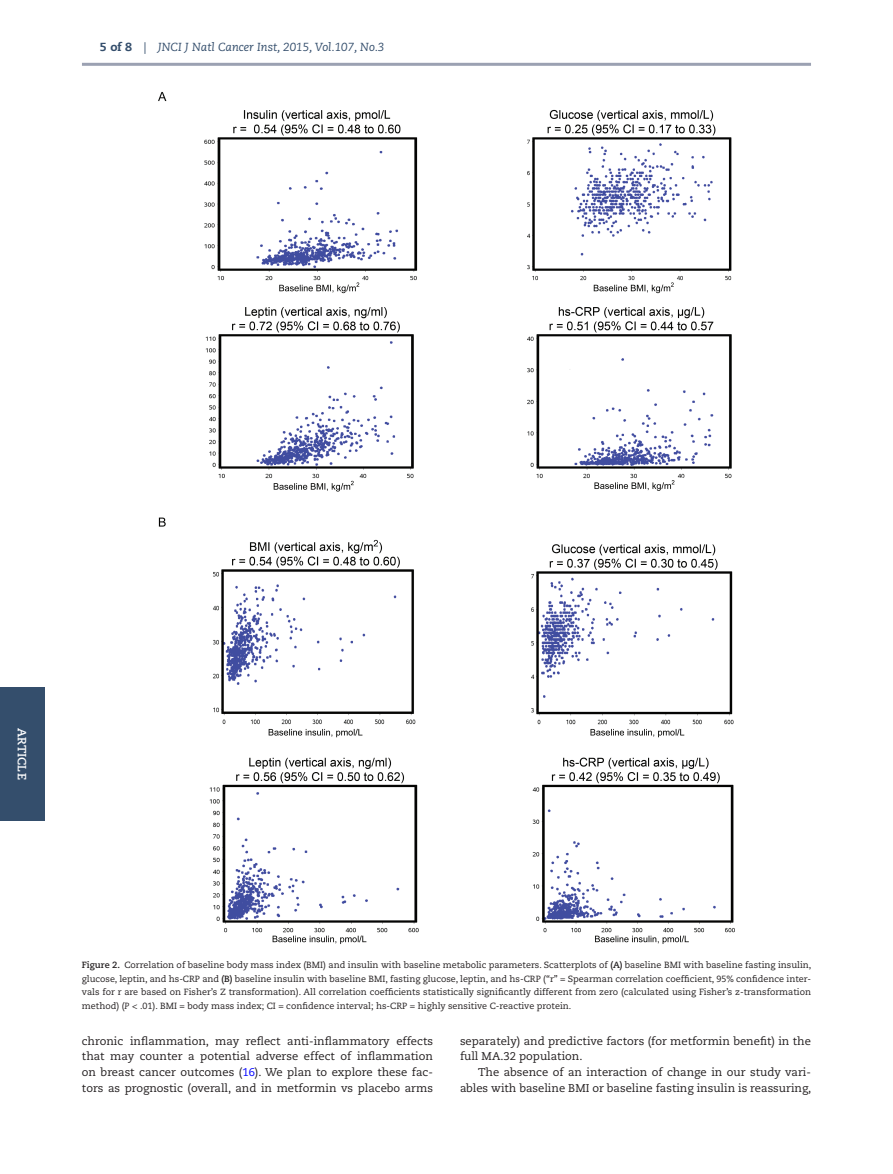
<style>
.page{position:relative;width:893px;height:1174px;background:#fff}
.page>*{position:absolute;margin:0;border:0;box-sizing:border-box;transform-origin:0 0}
.t1{font:700 12px "Caecilia LT Std";color:#fff}
.t2{font:italic 11.7px "Caecilia LT Std";color:#344e6c}
.t3{font:11.25px/15.8px "Caecilia LT Std";color:#231f20;text-align:justify}
.t4{font:9px/13.5px "Caecilia LT Std";color:#231f20;text-align:justify}
.s1{font-weight:800;font-style:normal}
.s2{font-weight:700}
.s3{font-style:italic}
.s4{color:#00f}
</style>
<div class="page">
<hr style="left:82px;top:63px;width:729px;height:3px;background:#9ba1b2">
<div style="left:0;top:687px;width:45px;height:133px;background:#344e6c"></div>
<img style="left:158px;top:92px;width:577px;height:852px">
<p class="t2" style="left:100px;top:40px;width:286px"><span class="s1">5 of 8</span> | JNCI J Natl Cancer Inst, 2015, Vol.107, No.3</p>
<h1 class="t1" style="left:29px;top:728px;width:53px;rotate:90deg">article</h1>
<p class="t4" style="left:82px;top:958px;width:731px"><span class="s2">Figure 2.</span> Correlation of baseline body mass index (BMI) and insulin with baseline metabolic parameters. Scatterplots of <span class="s2">(A)</span> baseline BMI with baseline fasting insulin, glucose, leptin, and hs-CRP and <span class="s2">(B)</span> baseline insulin with baseline BMI, fasting glucose, leptin, and hs-CRP (“r” = Spearman correlation coefficient, 95% confidence inter&shy;vals for r are based on Fisher’s Z transformation). All correlation coefficients statistically significantly different from zero (calculated using Fisher’s z-transformation method) (<span class="s3">P</span> &lt; .01). BMI = body mass index; CI = confidence interval; hs-CRP = highly sensitive C-reactive protein.</p>
<p class="t3" style="left:82px;top:1033px;width:353px">chronic inflammation, may reflect anti-inflammatory effects that may counter a potential adverse effect of inflammation on breast cancer outcomes (<span class="s4">16</span>). We plan to explore these fac&shy;tors as prognostic (overall, and in metformin vs placebo arms</p>
<p class="t3" style="left:460px;top:1033px;width:352px">separately) and predictive factors (for metformin benefit) in the full MA.32 population.</p>
<p class="t3" style="left:460px;top:1064px;width:353px;text-align:right">The absence of an interaction of change in our study vari&shy;ables with baseline BMI or baseline fasting insulin is reassuring,</p>
</div>
